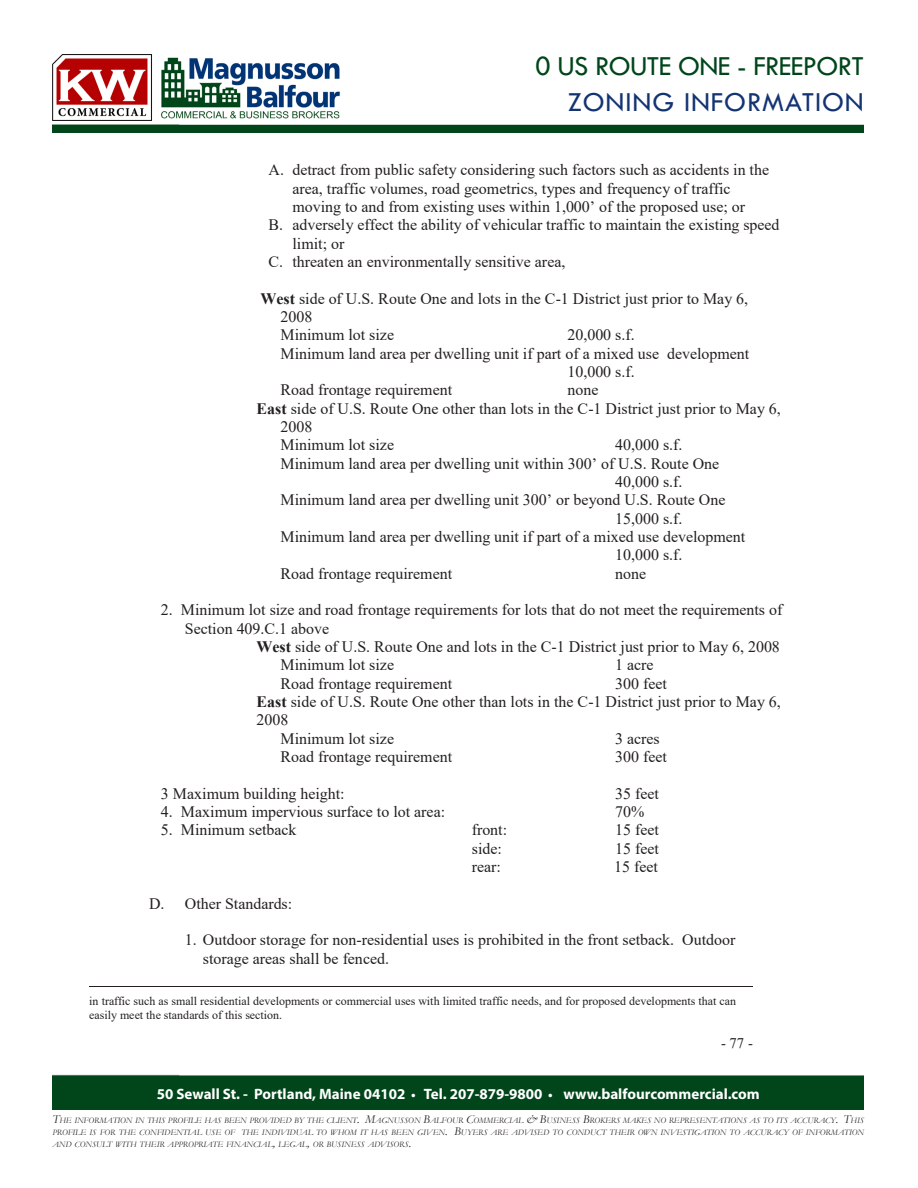
<style>
.page{position:relative;width:918px;height:1188px;background:#fff}
.page>*{position:absolute;margin:0;border:0;box-sizing:border-box;transform-origin:0 0}
.t1{font:28.5px "Tw Cen";letter-spacing:-.02em;color:#00461a}
.t2{font:28.5px "Tw Cen";letter-spacing:.03em;color:#133473}
.t3{font:15.9px/18.3px "Times New Roman";color:#231f20}
.t4{font:700 15px "Myriad Pro";color:#fff}
.t5{font:14.7px "Times New Roman";color:#231f20}
.t6{font:12px/13.6px "Times New Roman";color:#231f20}
.t7{font:italic 8.4px/12px "Garamond";color:#231f20;text-align:justify}
.s1{font-weight:700}
.s2{font-size:13.5px}
.s3{font-size:12px}
</style>
<div class="page">
<div style="left:52px;top:1074px;width:812px;height:36px;background:#01461a"></div>
<img style="left:52px;top:124px;width:812px;height:8px">
<img style="left:161px;top:57px;width:179px;height:62px">
<img style="left:53px;top:55px;width:99px;height:66px">
<hr style="left:89px;top:986px;width:664px;height:1px;background:#231f20">
<p class="t1" style="left:535px;top:48px;width:330px">0 US ROUTE ONE - FREEPORT</p>
<p class="t2" style="left:568px;top:84px;width:298px">ZONING INFORMATION</p>
<p class="t3" style="left:269px;top:160px;width:502px">A. detract from public safety considering such factors such as accidents in the</p>
<p class="t3" style="left:292px;top:179px;width:440px">area, traffic volumes, road geometrics, types and frequency of traffic</p>
<p class="t3" style="left:292px;top:197px;width:454px">moving to and from existing uses within 1,000’ of the proposed use; or</p>
<p class="t3" style="left:269px;top:215px;width:513px">B. adversely effect the ability of vehicular traffic to maintain the existing speed</p>
<p class="t3" style="left:292px;top:234px;width:54px">limit; or</p>
<p class="t3" style="left:269px;top:252px;width:298px">C. threaten an environmentally sensitive area,</p>
<p class="t3" style="left:281px;top:289px;width:469px;text-indent:-20px"><span class="s1">West</span> side of U.S. Route One and lots in the C-1 District just prior to May 6,<br>2008<br>Minimum lot size</p>
<p class="t3" style="left:567px;top:325px;width:69px">20,000 s.f.</p>
<p class="t3" style="left:281px;top:344px;width:470px">Minimum land area per dwelling unit if part of a mixed use development</p>
<p class="t3" style="left:567px;top:362px;width:69px">10,000 s.f.</p>
<p class="t3" style="left:281px;top:380px;width:173px">Road frontage requirement</p>
<p class="t3" style="left:567px;top:380px;width:32px">none</p>
<p class="t3" style="left:257px;top:399px;width:526px"><span class="s1">East</span> side of U.S. Route One other than lots in the C-1 District just prior to May 6,</p>
<p class="t3" style="left:281px;top:417px;width:33px">2008</p>
<p class="t3" style="left:281px;top:435px;width:115px">Minimum lot size</p>
<p class="t3" style="left:615px;top:435px;width:69px">40,000 s.f.</p>
<p class="t3" style="left:281px;top:454px;width:440px">Minimum land area per dwelling unit within 300’ of U.S. Route One</p>
<p class="t3" style="left:615px;top:472px;width:69px">40,000 s.f.</p>
<p class="t3" style="left:281px;top:490px;width:446px">Minimum land area per dwelling unit 300’ or beyond U.S. Route One</p>
<p class="t3" style="left:615px;top:509px;width:69px">15,000 s.f.</p>
<p class="t3" style="left:281px;top:527px;width:466px">Minimum land area per dwelling unit if part of a mixed use development</p>
<p class="t3" style="left:615px;top:545px;width:69px">10,000 s.f.</p>
<p class="t3" style="left:281px;top:564px;width:173px">Road frontage requirement</p>
<p class="t3" style="left:615px;top:564px;width:32px">none</p>
<p class="t3" style="left:161px;top:600px;width:623px">2. Minimum lot size and road frontage requirements for lots that do not meet the requirements of</p>
<p class="t3" style="left:185px;top:619px;width:146px">Section 409.C.1 above</p>
<p class="t3" style="left:257px;top:637px;width:525px"><span class="s1">West</span> side of U.S. Route One and lots in the C-1 District just prior to May 6, 2008</p>
<p class="t3" style="left:281px;top:655px;width:115px">Minimum lot size</p>
<p class="t3" style="left:615px;top:655px;width:40px">1 acre</p>
<p class="t3" style="left:281px;top:674px;width:173px">Road frontage requirement</p>
<p class="t3" style="left:615px;top:674px;width:53px">300 feet</p>
<p class="t3" style="left:257px;top:692px;width:526px"><span class="s1">East</span> side of U.S. Route One other than lots in the C-1 District just prior to May 6,</p>
<p class="t3" style="left:257px;top:710px;width:33px">2008</p>
<p class="t3" style="left:281px;top:729px;width:115px">Minimum lot size</p>
<p class="t3" style="left:615px;top:729px;width:46px">3 acres</p>
<p class="t3" style="left:281px;top:747px;width:173px">Road frontage requirement</p>
<p class="t3" style="left:615px;top:747px;width:53px">300 feet</p>
<p class="t3" style="left:161px;top:784px;width:185px">3 Maximum building height:</p>
<p class="t3" style="left:615px;top:784px;width:45px">35 feet</p>
<p class="t3" style="left:161px;top:802px;width:286px">4. Maximum impervious surface to lot area:</p>
<p class="t3" style="left:615px;top:802px;width:31px">70%</p>
<p class="t3" style="left:161px;top:820px;width:137px">5. Minimum setback</p>
<p class="t3" style="left:472px;top:820px;width:37px">front:</p>
<p class="t3" style="left:615px;top:820px;width:45px">15 feet</p>
<p class="t3" style="left:472px;top:839px;width:32px">side:</p>
<p class="t3" style="left:615px;top:839px;width:45px">15 feet</p>
<p class="t3" style="left:472px;top:857px;width:30px">rear:</p>
<p class="t3" style="left:614px;top:857px;width:45px">15 feet</p>
<p class="t3" style="left:149px;top:894px;width:145px">D. Other Standards:</p>
<p class="t3" style="left:203px;top:930px;width:534px;text-indent:-18px">1. Outdoor storage for non-residential uses is prohibited in the front setback. Outdoor storage areas shall be fenced.</p>
<p class="t6" style="left:89px;top:994px;width:648px">in traffic such as small residential developments or commercial uses with limited traffic needs, and for proposed developments that can easily meet the standards of this section.</p>
<p class="t5" style="left:721px;top:1033px;width:33px">-77-</p>
<p class="t4" style="left:157px;top:1084px;width:605px">50 Sewall St. - Portland, Maine 04102 <span class="s2">•</span> Tel. 207-879-9800 <span class="s2">•</span> www.balfourcommercial.com</p>
<p class="t7" style="left:52px;top:1114px;width:813px"><span class="s3">T</span>HE INFORMATION IN THIS PROFILE HAS BEEN PROVIDED BY THE CLIENT<span class="s3">. M</span>AGNUSSON <span class="s3">B</span>ALFOUR <span class="s3">C</span>OMMERCIAL <span class="s3">&amp; B</span>USINESS <span class="s3">B</span>ROKERS MAKES NO REPRESENTATIONS AS TO ITS ACCURACY<span class="s3">. T</span>HIS PROFILE IS FOR THE CONFIDENTIAL USE OF THE INDIVIDUAL TO WHOM IT HAS BEEN GIVEN<span class="s3">. B</span>UYERS ARE ADVISED TO CONDUCT THEIR OWN INVESTIGATION TO ACCURACY OF INFORMATION AND CONSULT WITH THEIR APPROPRIATE FINANCIAL<span class="s3">,</span> LEGAL<span class="s3">,</span> OR BUSINESS ADVISORS<span class="s3">.</span></p>
</div>
